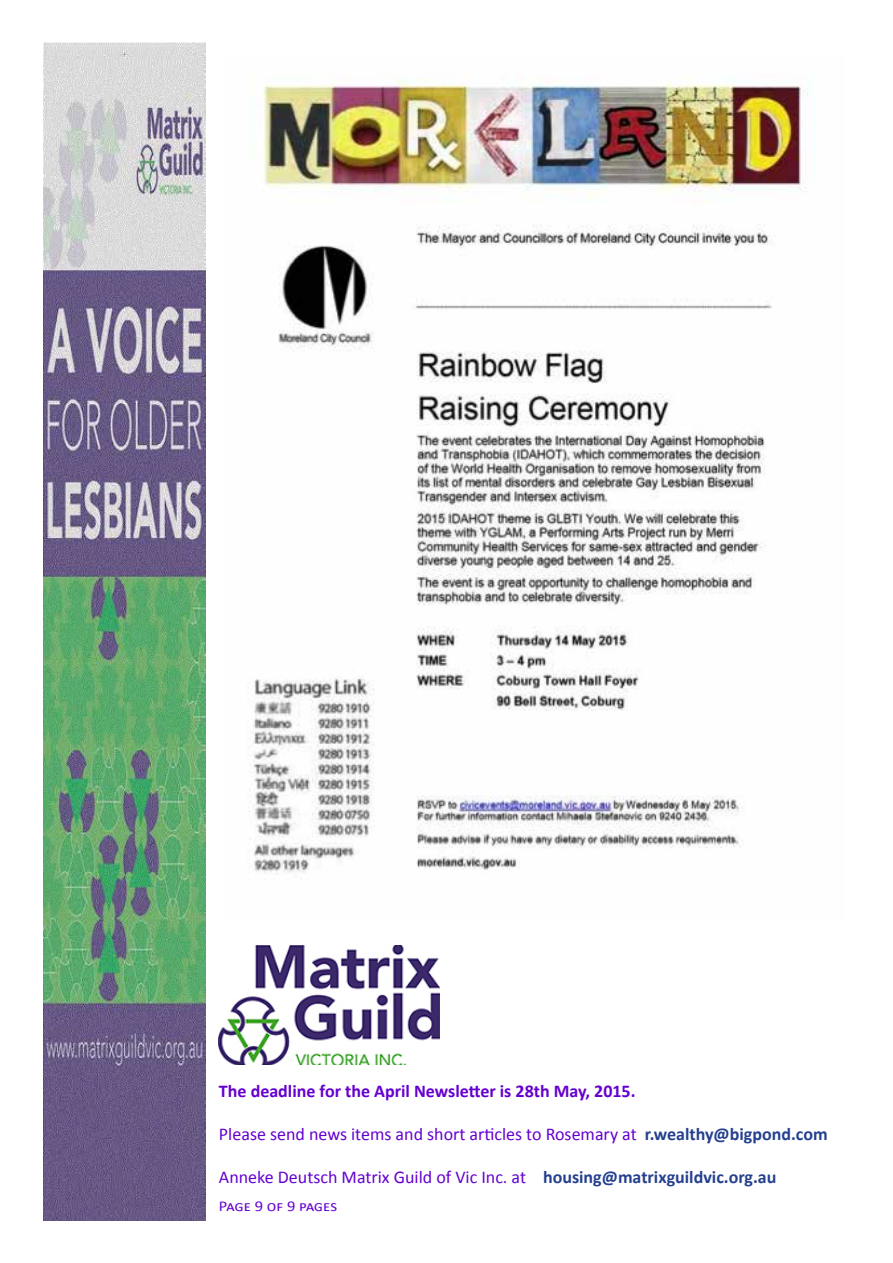
<style>
.page{position:relative;width:893px;height:1263px;background:#fff}
.page>*{position:absolute;margin:0;border:0;box-sizing:border-box;transform-origin:0 0}
.t1{font:18px "Calibri";color:#6500cf}
.t2{font:700 18px "Calibri";color:#6500cf}
.t3{font:15px "Calibri";letter-spacing:-.01em;color:#6500cf;scale:1.1 1}
.s1{font-weight:700;color:#25408f}
</style>
<div class="page">
<img style="left:44px;top:43px;width:162px;height:1177px">
<img style="left:219px;top:945px;width:220px;height:119px">
<img style="left:249px;top:76px;width:560px;height:798px">
<p class="t2" style="left:219px;top:1079px;width:418px">The deadline for the April Newsletter is 28th May, 2015.</p>
<p class="t1" style="left:219px;top:1122px;width:610px">Please send news items and short articles to Rosemary at <span class="s1">r.wealthy@bigpond.com</span></p>
<p class="t1" style="left:219px;top:1165px;width:559px">Anneke Deutsch Matrix Guild of Vic Inc. at <span class="s1">housing@matrixguildvic.org.au</span></p>
<p class="t3" style="left:219px;top:1197px;width:109px">Page 9 of 9 pages</p>
</div>
